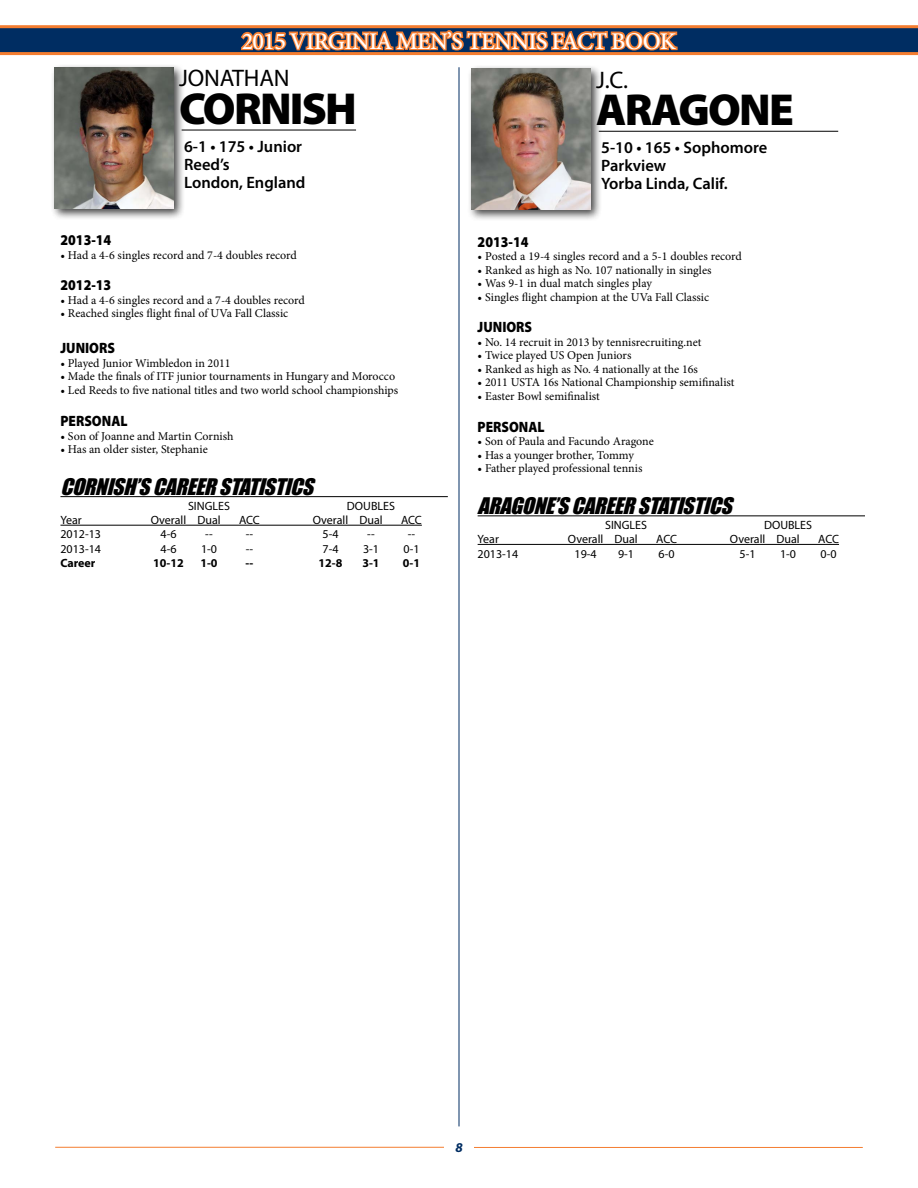
<style>
.page{position:relative;width:918px;height:1188px;background:#fff}
.page>*{position:absolute;margin:0;border:0;box-sizing:border-box;transform-origin:0 0}
.t1{font:900 45px "Myriad Pro";letter-spacing:-.04em;color:#000}
.t2{font:500 24px "Minion Pro";letter-spacing:-.03em;color:#fff}
.t3{font:24px "Myriad Pro";letter-spacing:-.01em;color:#000}
.t4{font:italic 21px "Impact";color:#000}
.t5{font:600 16.5px/18px "Myriad Pro";color:#000}
.t6{font:900 15px "Myriad Pro";color:#000;scale:.9 1}
.t7{font:italic 700 13.5px "Myriad Pro";color:#002d62}
.t8{font:12px "Minion Pro";color:#000}
.t9{font:12px "Myriad Pro";color:#000}
.t10{font:700 12px "Myriad Pro";color:#000}
</style>
<div class="page">
<div style="left:0;top:27px;width:918px;height:27px;background:#002d62"></div>
<hr style="left:0;top:52px;width:918px;height:3px;background:#f47d30">
<hr style="left:0;top:25px;width:918px;height:3px;background:#f47d30">
<svg style="left:238px;top:25px;width:441px;height:265px"></svg>
<hr style="left:55px;top:1147px;width:389px;height:1px;background:#f47d30">
<hr style="left:474px;top:1147px;width:389px;height:1px;background:#f47d30">
<hr style="left:459px;top:67px;width:1px;height:1059px;background:#002d62">
<div style="left:50px;top:63px;width:135px;height:158px;background:#000;opacity:.75"></div>
<img style="left:54px;top:67px;width:119px;height:141px">
<hr style="left:182px;top:130px;width:174px;height:1px;background:#000">
<hr style="left:60px;top:496px;width:388px;height:1px;background:#000">
<hr style="left:60px;top:525px;width:362px;height:1px;background:#000">
<div style="left:467px;top:64px;width:135px;height:158px;background:#000;opacity:.75"></div>
<img style="left:471px;top:68px;width:119px;height:141px">
<hr style="left:599px;top:131px;width:239px;height:1px;background:#000">
<hr style="left:478px;top:515px;width:387px;height:1px;background:#000">
<hr style="left:478px;top:544px;width:361px;height:1px;background:#000">
<h2 class="t2" style="left:242px;top:25px;width:436px">2015 VIRGINIA MEN’S TENNIS FACT BOOK</h2>
<h2 class="t3" style="left:179px;top:64px;width:112px">JONATHAN</h2>
<h1 class="t1" style="left:179px;top:79px;width:179px">CORNISH</h1>
<h3 class="t5" style="left:184px;top:137px;width:123px">6-1 • 175 • Junior<br>Reed’s<br>London, England</h3>
<p class="t6" style="left:60px;top:230px;width:58px">2013-14</p>
<p class="t8" style="left:60px;top:247px;width:238px">• Had a 4-6 singles record and 7-4 doubles record</p>
<p class="t6" style="left:60px;top:275px;width:58px">2012-13</p>
<p class="t8" style="left:60px;top:292px;width:246px">• Had a 4-6 singles record and a 7-4 doubles record</p>
<p class="t8" style="left:60px;top:305px;width:229px">• Reached singles flight final of UVa Fall Classic</p>
<p class="t6" style="left:60px;top:338px;width:62px">JUNIORS</p>
<p class="t8" style="left:60px;top:355px;width:172px">• Played Junior Wimbledon in 2011</p>
<p class="t8" style="left:60px;top:368px;width:336px">• Made the finals of ITF junior tournaments in Hungary and Morocco</p>
<p class="t8" style="left:60px;top:382px;width:339px">• Led Reeds to five national titles and two world school championships</p>
<p class="t6" style="left:60px;top:411px;width:76px">PERSONAL</p>
<p class="t8" style="left:60px;top:428px;width:175px">• Son of Joanne and Martin Cornish</p>
<p class="t8" style="left:60px;top:441px;width:149px">• Has an older sister, Stephanie</p>
<h3 class="t4" style="left:60px;top:474px;width:244px">CORNISH’SCAREER STATISTICS</h3>
<p class="t9" style="left:188px;top:498px;width:43px">SINGLES</p>
<p class="t9" style="left:347px;top:498px;width:50px">DOUBLES</p>
<p class="t9" style="left:60px;top:513px;width:23px">Year</p>
<p class="t9" style="left:151px;top:513px;width:71px">Overall Dual</p>
<p class="t9" style="left:239px;top:513px;width:22px">ACC</p>
<p class="t9" style="left:313px;top:513px;width:71px">Overall Dual</p>
<p class="t9" style="left:401px;top:513px;width:22px">ACC</p>
<p class="t9" style="left:61px;top:527px;width:42px">2012-13</p>
<p class="t9" style="left:161px;top:527px;width:17px">4-6</p>
<p class="t9" style="left:205px;top:527px;width:9px">--</p>
<p class="t9" style="left:246px;top:527px;width:9px">--</p>
<p class="t9" style="left:323px;top:527px;width:17px">5-4</p>
<p class="t9" style="left:367px;top:527px;width:9px">--</p>
<p class="t9" style="left:408px;top:527px;width:9px">--</p>
<p class="t9" style="left:61px;top:541px;width:42px">2013-14</p>
<p class="t9" style="left:161px;top:541px;width:17px">4-6</p>
<p class="t9" style="left:201px;top:541px;width:17px">1-0</p>
<p class="t9" style="left:246px;top:541px;width:9px">--</p>
<p class="t9" style="left:323px;top:541px;width:17px">7-4</p>
<p class="t9" style="left:363px;top:541px;width:17px">3-1</p>
<p class="t9" style="left:404px;top:541px;width:17px">0-1</p>
<p class="t10" style="left:61px;top:555px;width:37px">Career</p>
<p class="t10" style="left:153px;top:555px;width:32px">10-12</p>
<p class="t10" style="left:200px;top:555px;width:19px">1-0</p>
<p class="t10" style="left:246px;top:555px;width:9px">--</p>
<p class="t10" style="left:319px;top:555px;width:25px">12-8</p>
<p class="t10" style="left:362px;top:555px;width:19px">3-1</p>
<p class="t10" style="left:403px;top:555px;width:19px">0-1</p>
<h2 class="t3" style="left:596px;top:65px;width:33px">J.C.</h2>
<h1 class="t1" style="left:596px;top:80px;width:199px">ARAGONE</h1>
<h3 class="t5" style="left:601px;top:138px;width:168px">5-10 • 165 • Sophomore<br>Parkview<br>Yorba Linda, Calif.</h3>
<p class="t6" style="left:478px;top:231px;width:58px">2013-14</p>
<p class="t8" style="left:478px;top:248px;width:266px">• Posted a 19-4 singles record and a 5-1 doubles record</p>
<p class="t8" style="left:478px;top:262px;width:235px">• Ranked as high as No. 107 nationally in singles</p>
<p class="t8" style="left:478px;top:275px;width:176px">• Was 9-1 in dual match singles play</p>
<p class="t8" style="left:478px;top:289px;width:233px">• Singles flight champion at the UVa Fall Classic</p>
<p class="t6" style="left:478px;top:317px;width:62px">JUNIORS</p>
<p class="t8" style="left:478px;top:334px;width:225px">• No. 14 recruit in 2013 by tennisrecruiting.net</p>
<p class="t8" style="left:478px;top:347px;width:155px">• Twice played US Open Juniors</p>
<p class="t8" style="left:478px;top:361px;width:222px">• Ranked as high as No. 4 nationally at the 16s</p>
<p class="t8" style="left:478px;top:374px;width:258px">• 2011 USTA 16s National Championship semifinalist</p>
<p class="t8" style="left:478px;top:388px;width:124px">• Easter Bowl semifinalist</p>
<p class="t6" style="left:478px;top:417px;width:76px">PERSONAL</p>
<p class="t8" style="left:478px;top:434px;width:178px">• Son of Paula and Facundo Aragone</p>
<p class="t8" style="left:478px;top:447px;width:158px">• Has a younger brother, Tommy</p>
<p class="t8" style="left:478px;top:461px;width:166px">• Father played professional tennis</p>
<h3 class="t4" style="left:478px;top:493px;width:246px">ARAGONE ’SCAR EER STATISTICS</h3>
<p class="t9" style="left:605px;top:517px;width:43px">SINGLES</p>
<p class="t9" style="left:764px;top:517px;width:50px">DOUBLES</p>
<p class="t9" style="left:478px;top:532px;width:23px">Year</p>
<p class="t9" style="left:568px;top:532px;width:71px">Overall Dual</p>
<p class="t9" style="left:656px;top:532px;width:22px">ACC</p>
<p class="t9" style="left:730px;top:532px;width:71px">Overall Dual</p>
<p class="t9" style="left:818px;top:532px;width:22px">ACC</p>
<p class="t9" style="left:478px;top:546px;width:42px">2013-14</p>
<p class="t9" style="left:575px;top:546px;width:24px">19-4</p>
<p class="t9" style="left:618px;top:546px;width:17px">9-1</p>
<p class="t9" style="left:659px;top:546px;width:17px">6-0</p>
<p class="t9" style="left:740px;top:546px;width:17px">5-1</p>
<p class="t9" style="left:780px;top:546px;width:17px">1-0</p>
<p class="t9" style="left:821px;top:546px;width:17px">0-0</p>
<p class="t7" style="left:455px;top:1138px;width:9px">8</p>
</div>
